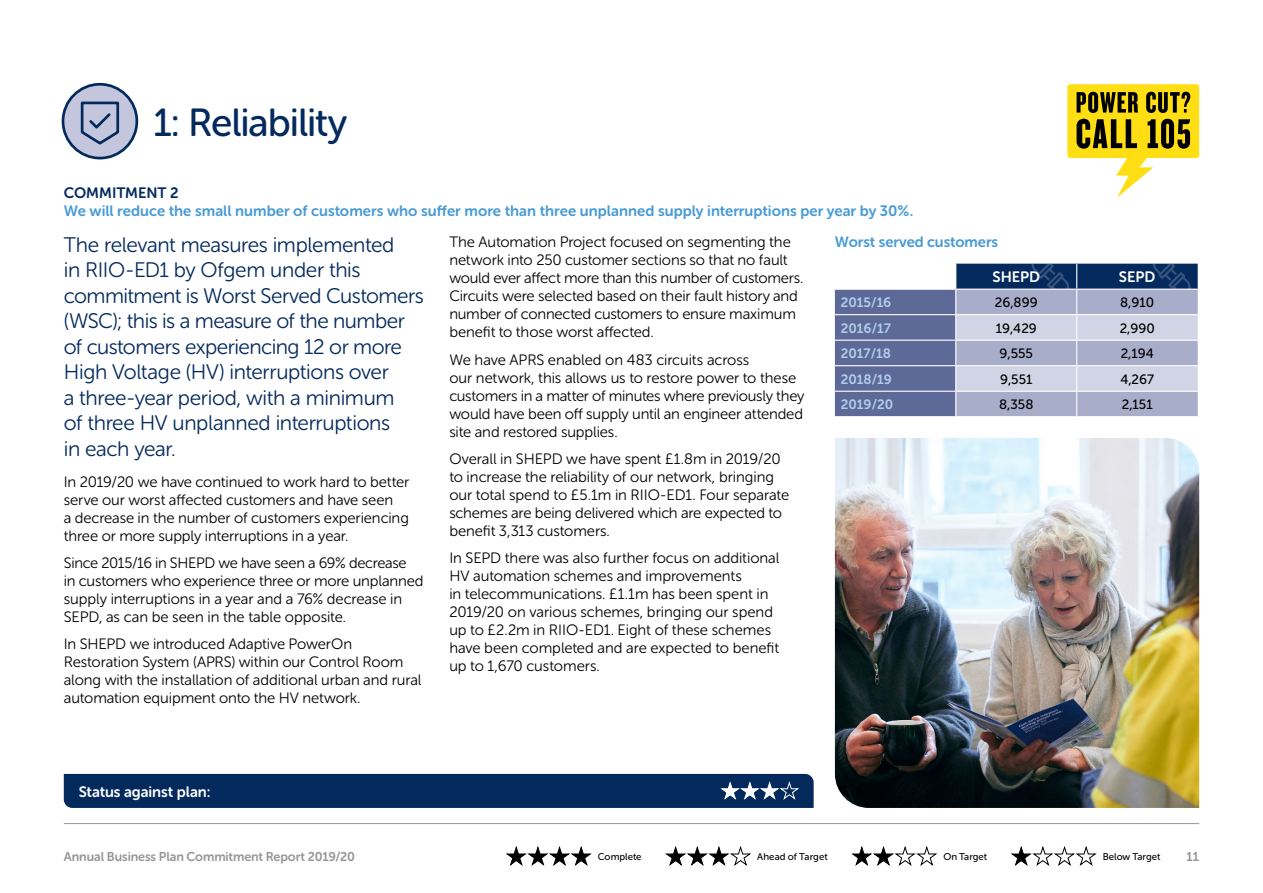
<style>
.page{position:relative;width:1263px;height:893px;background:#fff}
.page>*{position:absolute;margin:0;border:0;box-sizing:border-box;transform-origin:0 0}
.t1{font:39px "Museo Sans Rounded 500";letter-spacing:-.03em;color:#042a5d}
.t2{font:21px/25.5px "Museo Sans Rounded 300";letter-spacing:-.02em;color:#042a5d}
.t3{font:15px/18px "Museo Sans Rounded 300";letter-spacing:-.01em;color:#000}
.t4{font:15px "Museo Sans Rounded 700";color:#479ad5}
.t5{font:15px "Museo Sans Rounded 700";color:#fff}
.t6{font:15px "Museo Sans Rounded 700";color:#042a5d}
.t7{font:13.5px "Museo Sans Rounded 500";color:#000}
.t8{font:13.5px "Museo Sans Rounded 700";color:#b0cded}
.t9{font:12.75px "Museo Sans Rounded 700";letter-spacing:-.005em;color:#94969a}
.t10{font:9.75px "Museo Sans Rounded 500";letter-spacing:.005em;color:#000}
</style>
<div class="page">
<div style="left:64px;top:774px;width:750px;height:34px;background:#042a5d"></div>
<img style="left:835px;top:438px;width:364px;height:370px">
<div style="left:63px;top:84px;width:74px;height:74px;background:#c3c6dc;border-radius:50%"></div>
<div style="left:62px;top:83px;width:76px;height:76px;border:3px solid #042a5d;border-radius:50%"></div>
<svg style="left:80px;top:101px;width:40px;height:44px"></svg>
<svg style="left:835px;top:264px;width:363px;height:153px"></svg>
<svg style="left:1067px;top:84px;width:132px;height:112px"></svg>
<svg style="left:506px;top:846px;width:86px;height:20px"></svg>
<svg style="left:851px;top:846px;width:87px;height:20px"></svg>
<svg style="left:665px;top:846px;width:86px;height:20px"></svg>
<svg style="left:1010px;top:846px;width:87px;height:20px"></svg>
<hr style="left:64px;top:823px;width:1135px;height:1px;background:#94969a">
<h1 class="t1" style="left:153px;top:101px;width:196px">1: Reliability</h1>
<p class="t6" style="left:64px;top:185px;width:116px">COMMITMENT 2</p>
<p class="t4" style="left:64px;top:203px;width:851px">We will reduce the small number of customers who suffer more than three unplanned supply interruptions per year by 30%.</p>
<p class="t2" style="left:64px;top:232px;width:361px">The relevant measures implemented<br>in RIIO-ED1 by Ofgem under this commitment is Worst Served Customers (WSC); this is a measure of the number of customers experiencing 12 or more High Voltage (HV) interruptions over<br>a three-year period, with a minimum<br>of three HV unplanned interruptions<br>in each year.</p>
<p class="t3" style="left:64px;top:472px;width:347px">In 2019/20 we have continued to work hard to better serve our worst affected customers and have seen<br>a decrease in the number of customers experiencing three or more supply interruptions in a year.</p>
<p class="t3" style="left:64px;top:554px;width:361px">Since 2015/16 in SHEPD we have seen a 69% decrease<br>in customers who experience three or more unplanned supply interruptions in a year and a 76% decrease in SEPD, as can be seen in the table opposite.</p>
<p class="t3" style="left:64px;top:635px;width:359px">In SHEPD we introduced Adaptive PowerOn Restoration System (APRS) within our Control Room along with the installation of additional urban and rural automation equipment onto the HV network.</p>
<p class="t3" style="left:449px;top:233px;width:356px">The Automation Project focused on segmenting the network into 250 customer sections so that no fault would ever affect more than this number of customers.<br>Circuits were selected based on their fault history and number of connected customers to ensure maximum benefit to those worst affected.</p>
<p class="t3" style="left:449px;top:351px;width:357px">We have APRS enabled on 483 circuits across<br>our network, this allows us to restore power to these customers in a matter of minutes where previously they would have been off supply until an engineer attended site and restored supplies.</p>
<p class="t3" style="left:449px;top:450px;width:341px">Overall in SHEPD we have spent £1.8m in 2019/20 to increase the reliability of our network, bringing our total spend to £5.1m in RIIO-ED1. Four separate schemes are being delivered which are expected to benefit 3,313 customers.</p>
<p class="t3" style="left:449px;top:549px;width:332px">In SEPD there was also further focus on additional HV automation schemes and improvements<br>in telecommunications. £1.1m has been spent in 2019/20 on various schemes, bringing our spend up to £2.2m in RIIO-ED1. Eight of these schemes have been completed and are expected to benefit up to 1,670 customers.</p>
<p class="t4" style="left:835px;top:234px;width:165px">Worst served customers</p>
<p class="t5" style="left:992px;top:268px;width:49px">SHEPD</p>
<p class="t5" style="left:1119px;top:268px;width:38px">SEPD</p>
<p class="t8" style="left:841px;top:295px;width:52px">2015/16</p>
<p class="t7" style="left:995px;top:295px;width:44px">26,899</p>
<p class="t7" style="left:1120px;top:295px;width:36px">8,910</p>
<p class="t8" style="left:841px;top:320px;width:52px">2016/17</p>
<p class="t7" style="left:996px;top:320px;width:43px">19,429</p>
<p class="t7" style="left:1120px;top:320px;width:37px">2,990</p>
<p class="t8" style="left:841px;top:346px;width:52px">2017/18</p>
<p class="t7" style="left:999px;top:346px;width:35px">9,555</p>
<p class="t7" style="left:1121px;top:346px;width:35px">2,194</p>
<p class="t8" style="left:841px;top:371px;width:53px">2018/19</p>
<p class="t7" style="left:1000px;top:371px;width:34px">9,551</p>
<p class="t7" style="left:1120px;top:371px;width:35px">4,267</p>
<p class="t8" style="left:841px;top:397px;width:54px">2019/20</p>
<p class="t7" style="left:999px;top:397px;width:36px">8,358</p>
<p class="t7" style="left:1122px;top:397px;width:32px">2,151</p>
<p class="t5" style="left:79px;top:783px;width:133px">Status against plan:</p>
<p class="t9" style="left:64px;top:849px;width:293px">Annual Business Plan Commitment Report 2019/20</p>
<p class="t10" style="left:598px;top:851px;width:45px">Complete</p>
<p class="t10" style="left:757px;top:851px;width:72px">Ahead of Target</p>
<p class="t10" style="left:943px;top:851px;width:45px">On Target</p>
<p class="t10" style="left:1103px;top:851px;width:59px">Below Target</p>
<p class="t9" style="left:1186px;top:849px;width:14px">11</p>
</div>
